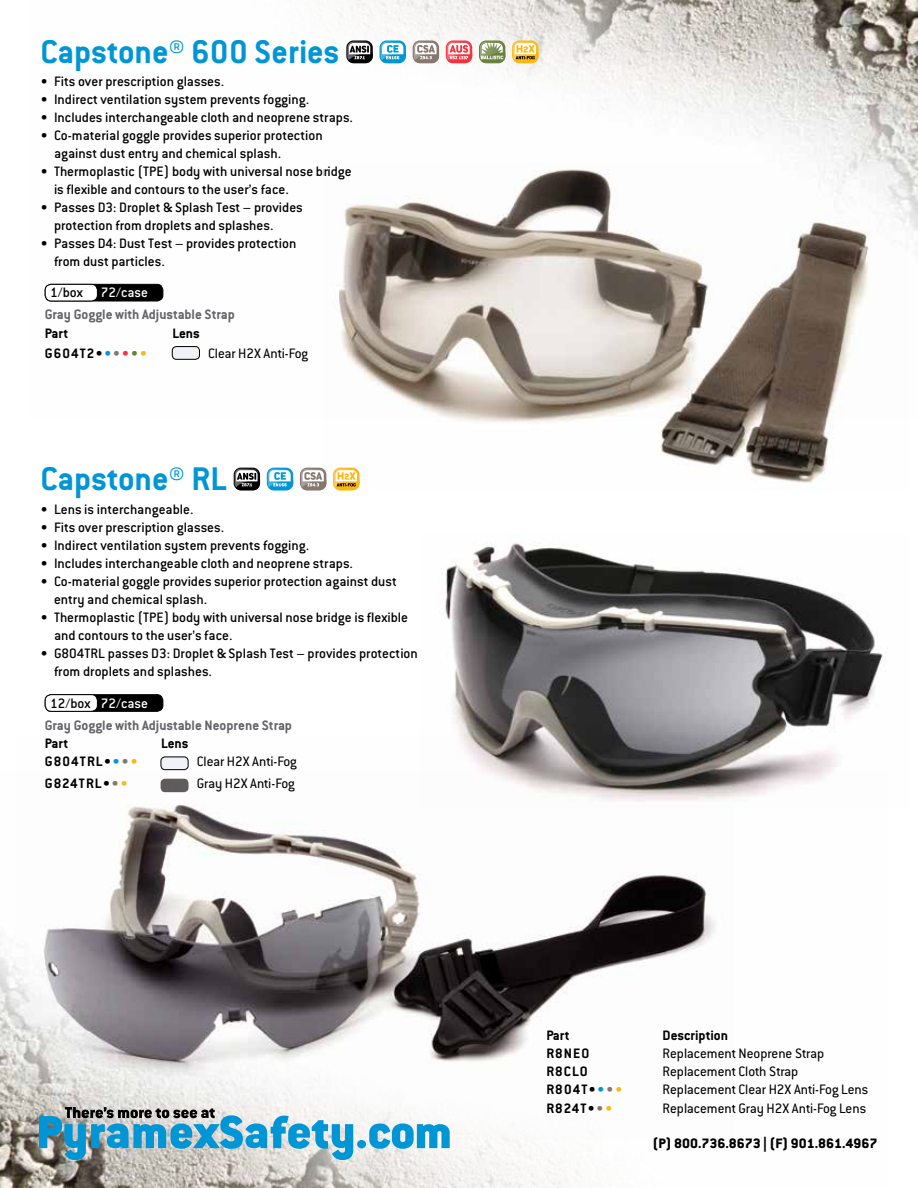
<style>
.page{position:relative;width:918px;height:1188px;background:#fff}
.page>*{position:absolute;margin:0;border:0;box-sizing:border-box;transform-origin:0 0}
.t1{font:700 36px "Conduit ITC Std";color:#0096d6}
.t2{font:500 15px/18px "Conduit ITC Std";color:#000}
.t3{font:15px "Conduit ITC Std";color:#000}
.t4{font:700 15px/22px "Conduit ITC Std";color:#646569}
.t5{font:700 15px "Conduit ITC Std";letter-spacing:.06em;color:#000}
.t6{font:800 15px "Conduit ITC Std";color:#000}
.t7{font:700 15px "Conduit ITC Std";color:#000}
.s1{font-weight:500;color:#000}
.s2{font-weight:500;color:#fff}
.s3{color:#0096d6}
.s4{color:#86786f}
.s5{color:#f7323f}
.s6{color:#6a813b}
.s7{color:#fdb913}
</style>
<div class="page">
<img style="left:44px;top:0;width:874px;height:356px">
<img style="left:0;top:942px;width:578px;height:246px">
<img style="left:15px;top:756px;width:700px;height:384px">
<div style="left:45px;top:695px;width:118px;height:16px;background:#000;border-radius:6px"></div>
<div style="left:45px;top:694px;width:118px;height:18px;border:1px solid #000;border-radius:6px"></div>
<div style="left:45px;top:695px;width:52px;height:16px;background:#fff;border-radius:6px"></div>
<div style="left:45px;top:694px;width:53px;height:18px;border:1px solid #000;border-radius:6px"></div>
<img style="left:161px;top:757px;width:28px;height:13px">
<div style="left:161px;top:757px;width:28px;height:13px;border:1px solid #000;border-radius:4px"></div>
<img style="left:161px;top:779px;width:28px;height:13px">
<svg style="left:234px;top:468px;width:26px;height:22px"></svg>
<svg style="left:234px;top:469px;width:26px;height:21px"></svg>
<svg style="left:267px;top:468px;width:26px;height:22px"></svg>
<svg style="left:267px;top:469px;width:26px;height:21px"></svg>
<div style="left:300px;top:468px;width:26px;height:22px;background:#8c7e76;border-radius:7px"></div>
<svg style="left:300px;top:469px;width:24px;height:21px"></svg>
<img style="left:422px;top:543px;width:461px;height:264px">
<div style="left:45px;top:284px;width:118px;height:17px;background:#000;border-radius:6px"></div>
<div style="left:45px;top:284px;width:118px;height:17px;border:1px solid #000;border-radius:6px"></div>
<div style="left:45px;top:284px;width:52px;height:17px;background:#fff;border-radius:6px"></div>
<div style="left:45px;top:284px;width:53px;height:17px;border:1px solid #000;border-radius:6px"></div>
<img style="left:172px;top:346px;width:28px;height:13px">
<div style="left:172px;top:346px;width:28px;height:14px;border:1px solid #000;border-radius:4px"></div>
<div style="left:479px;top:41px;width:26px;height:22px;background:#748948;border-radius:7px"></div>
<svg style="left:479px;top:42px;width:26px;height:21px"></svg>
<svg style="left:512px;top:41px;width:27px;height:22px"></svg>
<svg style="left:512px;top:42px;width:27px;height:21px"></svg>
<svg style="left:346px;top:41px;width:27px;height:22px"></svg>
<svg style="left:346px;top:42px;width:27px;height:21px"></svg>
<svg style="left:380px;top:41px;width:26px;height:22px"></svg>
<svg style="left:380px;top:42px;width:26px;height:21px"></svg>
<div style="left:446px;top:41px;width:26px;height:22px;background:#f7404c;border-radius:7px"></div>
<svg style="left:446px;top:42px;width:26px;height:21px"></svg>
<div style="left:413px;top:41px;width:26px;height:22px;background:#8e8179;border-radius:7px"></div>
<svg style="left:413px;top:42px;width:26px;height:21px"></svg>
<img style="left:324px;top:162px;width:584px;height:328px">
<div style="left:357px;top:1140px;width:9px;height:8px;background:#0096d6;border-radius:50%"></div>
<svg style="left:369px;top:1123px;width:81px;height:26px"></svg>
<svg style="left:39px;top:1107px;width:314px;height:53px"></svg>
<h1 class="t1" style="left:40px;top:30px;width:301px">Capstone® 600 Series</h1>
<p class="t2" style="left:41px;top:72px;width:185px">• Fits over prescription glasses.</p>
<p class="t2" style="left:41px;top:90px;width:270px">• Indirect ventilation system prevents fogging.</p>
<p class="t2" style="left:41px;top:108px;width:314px">• Includes interchangeable cloth and neoprene straps.</p>
<p class="t2" style="left:54px;top:126px;width:270px;text-indent:-13px">• Co-material goggle provides superior protection against dust entry and chemical splash.</p>
<p class="t2" style="left:54px;top:162px;width:299px;text-indent:-13px">• Thermoplastic (TPE) body with universal nose bridge is flexible and contours to the user’s face.</p>
<p class="t2" style="left:54px;top:198px;width:250px;text-indent:-13px">• Passes D3: Droplet &amp; Splash Test – provides protection from droplets and splashes.</p>
<p class="t2" style="left:54px;top:234px;width:244px;text-indent:-13px">• Passes D4: Dust Test – provides protection from dust particles.</p>
<p class="t4" style="left:45px;top:281px;width:191px;text-indent:5px"><span class="s1">1/box</span> <span class="s2">72/case<br></span>Gray Goggle with Adjustable Strap</p>
<p class="t5" style="left:45px;top:324px;width:25px">Part</p>
<p class="t5" style="left:172px;top:324px;width:29px">Lens</p>
<p class="t5" style="left:45px;top:344px;width:104px">G604T2•<span class="s3">•</span><span class="s4">•</span><span class="s5">•</span><span class="s6">•</span><span class="s7">•</span></p>
<p class="t3" style="left:208px;top:344px;width:102px">Clear H2X Anti-Fog</p>
<h1 class="t1" style="left:40px;top:457px;width:188px">Capstone® RL</h1>
<p class="t2" style="left:40px;top:500px;width:154px">• Lens is interchangeable.</p>
<p class="t2" style="left:40px;top:518px;width:185px">• Fits over prescription glasses.</p>
<p class="t2" style="left:40px;top:536px;width:270px">• Indirect ventilation system prevents fogging.</p>
<p class="t2" style="left:40px;top:554px;width:314px">• Includes interchangeable cloth and neoprene straps.</p>
<p class="t2" style="left:54px;top:572px;width:344px;text-indent:-14px">• Co-material goggle provides superior protection against dust entry and chemical splash.</p>
<p class="t2" style="left:54px;top:608px;width:356px;text-indent:-14px">• Thermoplastic (TPE) body with universal nose bridge is flexible and contours to the user’s face.</p>
<p class="t2" style="left:54px;top:644px;width:365px;text-indent:-14px">• G804TRL passes D3: Droplet &amp; Splash Test – provides protection from droplets and splashes.</p>
<p class="t4" style="left:45px;top:692px;width:249px;text-indent:5px"><span class="s1">12/box</span> <span class="s2">72/case<br></span>Gray Goggle with Adjustable Neoprene Strap</p>
<p class="t5" style="left:45px;top:734px;width:25px">Part</p>
<p class="t5" style="left:161px;top:734px;width:29px">Lens</p>
<p class="t5" style="left:45px;top:752px;width:95px">G804TRL•<span class="s3">•</span><span class="s4">•</span><span class="s7">•</span></p>
<p class="t3" style="left:197px;top:752px;width:102px">Clear H2X Anti-Fog</p>
<p class="t5" style="left:45px;top:774px;width:85px">G824TRL•<span class="s4">•</span><span class="s7">•</span></p>
<p class="t3" style="left:197px;top:774px;width:100px">Gray H2X Anti-Fog</p>
<p class="t5" style="left:546px;top:1026px;width:25px">Part</p>
<p class="t7" style="left:663px;top:1026px;width:67px">Description</p>
<p class="t5" style="left:546px;top:1044px;width:45px">R8NEO</p>
<p class="t3" style="left:663px;top:1044px;width:163px">Replacement Neoprene Strap</p>
<p class="t5" style="left:546px;top:1062px;width:43px">R8CLO</p>
<p class="t3" style="left:663px;top:1062px;width:137px">Replacement Cloth Strap</p>
<p class="t5" style="left:546px;top:1081px;width:78px">R804T•<span class="s3">•</span><span class="s4">•</span><span class="s7">•</span></p>
<p class="t3" style="left:663px;top:1081px;width:207px">Replacement Clear H2X Anti-Fog Lens</p>
<p class="t5" style="left:546px;top:1099px;width:68px">R824T•<span class="s4">•</span><span class="s7">•</span></p>
<p class="t3" style="left:663px;top:1099px;width:205px">Replacement Gray H2X Anti-Fog Lens</p>
<p class="t6" style="left:653px;top:1134px;width:226px">(P) 800.736.8673 | (F) 901.861.4967</p>
</div>
